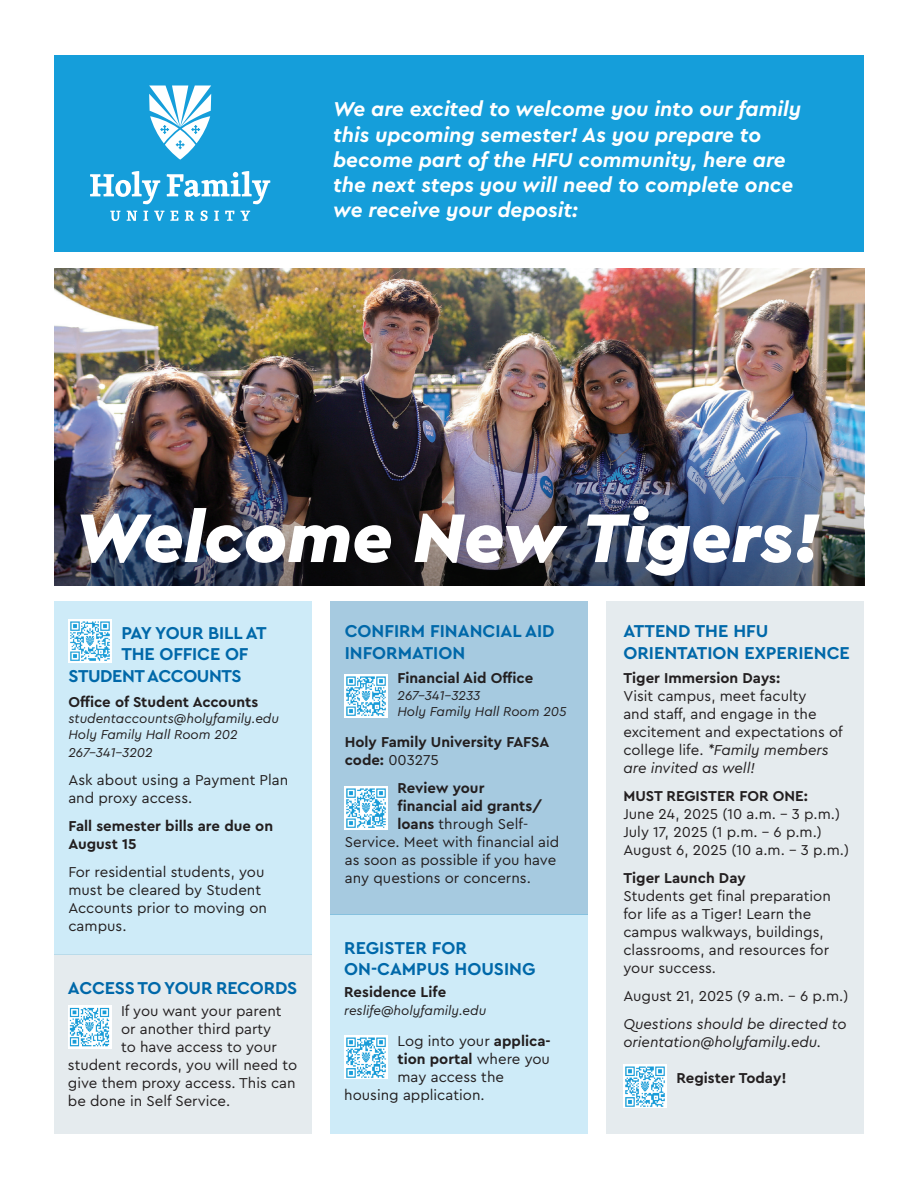
<style>
.page{position:relative;width:918px;height:1188px;background:#fff}
.page>*{position:absolute;margin:0;border:0;box-sizing:border-box;transform-origin:0 0}
.t1{font:italic 900 72px "Cera Pro";color:#fff}
.t2{font:italic 700 21px/25.2px "Cera Pro";color:#fff}
.t3{font:700 18px/21.6px "Cera Pro";color:#0068a9}
.t4{font:700 18px "Cera Pro";letter-spacing:-.025em;color:#0068a9}
.t5{font:15px/18px "Cera Pro";color:#231f20}
.t6{font:700 15px/18px "Cera Pro";color:#231f20}
.t7{font:italic 15px/18px "Cera Pro";color:#231f20}
.t8{font:italic 13.5px/16.2px "Cera Pro";color:#231f20}
.s1{font-weight:400}
.s2{font-weight:700}
.s3{font-style:italic}
</style>
<div class="page">
<div style="left:606px;top:602px;width:258px;height:532px;background:#e5ebee"></div>
<div style="left:330px;top:602px;width:258px;height:313px;background:#a6cae0"></div>
<img style="left:54px;top:268px;width:810px;height:159px">
<div style="left:54px;top:955px;width:258px;height:179px;background:#e5ebee"></div>
<div style="left:330px;top:915px;width:258px;height:219px;background:#ceebf8"></div>
<div style="left:54px;top:602px;width:258px;height:353px;background:#ceebf8"></div>
<img style="left:54px;top:427px;width:810px;height:159px">
<div style="left:54px;top:55px;width:810px;height:197px;background:#159eda"></div>
<svg style="left:149px;top:86px;width:62px;height:74px"></svg>
<svg style="left:110px;top:210px;width:140px;height:11px"></svg>
<svg style="left:167px;top:171px;width:103px;height:33px"></svg>
<svg style="left:90px;top:171px;width:70px;height:33px"></svg>
<img style="left:344px;top:675px;width:43px;height:43px">
<img style="left:344px;top:786px;width:43px;height:43px">
<img style="left:623px;top:1065px;width:44px;height:43px">
<img style="left:68px;top:620px;width:44px;height:43px">
<img style="left:68px;top:1006px;width:43px;height:43px">
<img style="left:344px;top:1036px;width:43px;height:43px">
<h2 class="t2" style="left:333px;top:96px;width:469px">We are excited to welcome you into our family this upcoming semester! As you prepare to become part of the HFU community, here are the next steps you will need to complete once we receive your deposit:</h2>
<h1 class="t1" style="left:75px;top:490px;width:747px">Welcome New Tigers!</h1>
<p class="t3" style="left:122px;top:621px;width:147px">PAY YOUR BILL AT</p>
<p class="t3" style="left:122px;top:643px;width:128px">THE OFFICE OF</p>
<p class="t4" style="left:68px;top:664px;width:175px">STUDENT ACCOUNTS</p>
<p class="t6" style="left:68px;top:692px;width:191px">Office of Student Accounts</p>
<p class="t8" style="left:68px;top:710px;width:212px">studentaccounts@holyfamily.edu<br>Holy Family Hall Room 202</p>
<p class="t8" style="left:68px;top:744px;width:86px">267-341-3202</p>
<p class="t5" style="left:68px;top:771px;width:221px">Ask about using a Payment Plan and proxy access.</p>
<p class="t6" style="left:68px;top:817px;width:206px">Fall semester bills are due on<br>August 15</p>
<p class="t5" style="left:68px;top:863px;width:200px">For residential students, you must be cleared by Student<br>Accounts prior to moving on campus.</p>
<p class="t3" style="left:68px;top:977px;width:231px">ACCESS TO YOUR RECORDS</p>
<p class="t5" style="left:121px;top:1001px;width:162px">If you want your parent</p>
<p class="t5" style="left:121px;top:1019px;width:152px">or another third party</p>
<p class="t5" style="left:121px;top:1037px;width:157px">to have access to your</p>
<p class="t5" style="left:68px;top:1055px;width:231px">student records, you will need to</p>
<p class="t5" style="left:68px;top:1073px;width:229px">give them proxy access. This can</p>
<p class="t5" style="left:68px;top:1091px;width:164px">be done in Self Service.</p>
<p class="t3" style="left:345px;top:620px;width:211px">CONFIRM FINANCIAL AID<br>INFORMATION</p>
<p class="t6" style="left:397px;top:669px;width:137px">Financial Aid Office</p>
<p class="t8" style="left:397px;top:686px;width:171px">267-341-3233<br>Holy Family Hall Room 205</p>
<p class="t6" style="left:345px;top:733px;width:206px">Holy Family University FAFSA code: <span class="s1">003275</span></p>
<p class="t6" style="left:397px;top:779px;width:89px">Review your</p>
<p class="t6" style="left:397px;top:797px;width:146px">financial aid grants/</p>
<p class="t5" style="left:397px;top:815px;width:132px"><span class="s2">loans</span> through Self-</p>
<p class="t5" style="left:345px;top:833px;width:216px">Service. Meet with financial aid</p>
<p class="t5" style="left:345px;top:851px;width:213px">as soon as possible if you have</p>
<p class="t5" style="left:345px;top:869px;width:188px">any questions or concerns.</p>
<p class="t3" style="left:344px;top:936px;width:193px">REGISTER FOR<br>ON-CAMPUS HOUSING</p>
<p class="t6" style="left:344px;top:982px;width:103px">Residence Life</p>
<p class="t8" style="left:344px;top:1001px;width:143px">reslife@holyfamily.edu</p>
<p class="t5" style="left:397px;top:1031px;width:155px">Log into your <span class="s2">applica-</span></p>
<p class="t6" style="left:397px;top:1050px;width:154px">tion portal <span class="s1">where you</span></p>
<p class="t5" style="left:397px;top:1067px;width:108px">may access the</p>
<p class="t5" style="left:344px;top:1085px;width:142px">housing application.</p>
<p class="t3" style="left:623px;top:620px;width:228px">ATTEND THE HFU<br>ORIENTATION EXPERIENCE</p>
<p class="t6" style="left:623px;top:669px;width:158px">Tiger Immersion Days:</p>
<p class="t5" style="left:623px;top:687px;width:221px">Visit campus, meet faculty<br>and staff, and engage in the excitement and expectations of college life. <span class="s3">*Family members are invited as well!</span></p>
<p class="t6" style="left:623px;top:787px;width:186px">MUST REGISTER FOR ONE:</p>
<p class="t5" style="left:623px;top:805px;width:227px">June 24, 2025 (10 a.m. – 3 p.m.)<br>July 17, 2025 (1 p.m. – 6 p.m.)<br>August 6, 2025 (10 a.m. – 3 p.m.)</p>
<p class="t6" style="left:623px;top:869px;width:124px">Tiger Launch Day</p>
<p class="t5" style="left:623px;top:887px;width:209px">Students get final preparation for life as a Tiger! Learn the campus walkways, buildings, classrooms, and resources for your success.</p>
<p class="t5" style="left:623px;top:987px;width:227px">August 21, 2025 (9 a.m. – 6 p.m.)</p>
<p class="t7" style="left:623px;top:1015px;width:225px">Questions should be directed to orientation@holyfamily.edu.</p>
<p class="t6" style="left:677px;top:1069px;width:112px">Register Today!</p>
</div>
